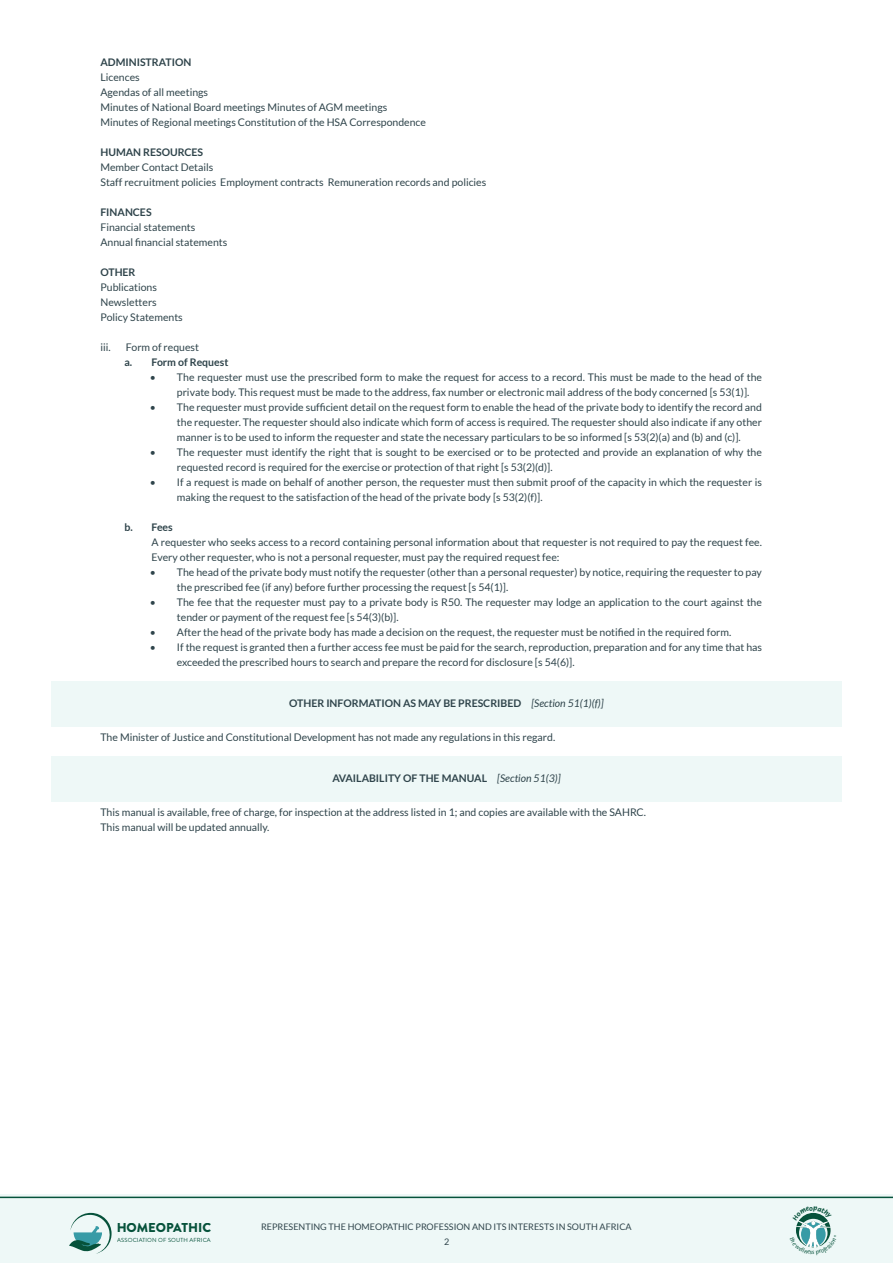
<style>
.page{position:relative;width:893px;height:1263px;background:#fff}
.page>*{position:absolute;margin:0;border:0;box-sizing:border-box;transform-origin:0 0}
.t1{font:900 13.05px "Brandon Grotesque";color:#06523b}
.t2{font:10.5px/15px "Lato";color:#2f444b}
.t3{font:700 10.5px "Lato";color:#2f444b}
.t4{font:9px/15.1px "Lato";color:#2f444b;text-align:center}
.t5{font:5.85px "Brandon Grotesque";letter-spacing:.02em;color:#06523b}
.t6{font:2.55px "Arial";color:#06523b}
.s1{font-weight:400;font-style:italic}
</style>
<div class="page">
<div style="left:0;top:1195px;width:893px;height:68px;background:#eef8f7"></div>
<hr style="left:0;top:1196px;width:893px;height:2px;background:#06523b">
<svg style="left:69px;top:1213px;width:43px;height:41px"></svg>
<div style="left:51px;top:681px;width:791px;height:45px;background:#eef8f7"></div>
<div style="left:51px;top:756px;width:791px;height:45px;background:#eef8f7"></div>
<svg style="left:796px;top:1212px;width:35px;height:36px"></svg>
<p class="t3" style="left:100px;top:56px;width:92px">ADMINISTRATION</p>
<p class="t2" style="left:100px;top:70px;width:327px">Licences<br>Agendas of all meetings<br>Minutes of National Board meetings Minutes of AGM meetings Minutes of Regional meetings Constitution of the HSA Correspondence</p>
<p class="t3" style="left:100px;top:146px;width:104px">HUMAN RESOURCES</p>
<p class="t2" style="left:100px;top:160px;width:387px">Member Contact Details<br>Staff recruitment policies Employment contracts Remuneration records and policies</p>
<p class="t3" style="left:100px;top:206px;width:53px">FINANCES</p>
<p class="t2" style="left:100px;top:220px;width:128px">Financial statements<br>Annual financial statements</p>
<p class="t3" style="left:100px;top:266px;width:37px">OTHER</p>
<p class="t2" style="left:100px;top:280px;width:84px">Publications<br>Newsletters<br>Policy Statements</p>
<p class="t2" style="left:100px;top:340px;width:12px">iii.</p>
<p class="t2" style="left:126px;top:340px;width:75px">Form of request</p>
<p class="t3" style="left:124px;top:356px;width:106px">a. Form of Request</p>
<p class="t2" style="left:177px;top:370px;width:587px;text-indent:-27px">• The requester must use the prescribed form to make the request for access to a record. This must be made to the head of the private body. This request must be made to the address, fax number or electronic mail address of the body concerned [s 53(1)].</p>
<p class="t2" style="left:177px;top:400px;width:586px;text-align:justify;text-indent:-27px">• The requester must provide sufficient detail on the request form to enable the head of the private body to identify the record and the requester. The requester should also indicate which form of access is required. The requester should also indicate if any other manner is to be used to inform the requester and state the necessary particulars to be so informed [s 53(2)(a) and (b) and (c)].</p>
<p class="t2" style="left:177px;top:445px;width:586px;text-indent:-27px">• The requester must identify the right that is sought to be exercised or to be protected and provide an explanation of why the requested record is required for the exercise or protection of that right [s 53(2)(d)].</p>
<p class="t2" style="left:177px;top:475px;width:587px;text-indent:-27px">• If a request is made on behalf of another person, the requester must then submit proof of the capacity in which the requester is making the request to the satisfaction of the head of the private body [s 53(2)(f)].</p>
<p class="t3" style="left:124px;top:521px;width:50px">b. Fees</p>
<p class="t2" style="left:151px;top:535px;width:612px">A requester who seeks access to a record containing personal information about that requester is not required to pay the request fee.<br>Every other requester, who is not a personal requester, must pay the required request fee:</p>
<p class="t2" style="left:177px;top:565px;width:586px;text-indent:-27px">• The head of the private body must notify the requester (other than a personal requester) by notice, requiring the requester to pay the prescribed fee (if any) before further processing the request [s 54(1)].</p>
<p class="t2" style="left:177px;top:595px;width:586px;text-indent:-27px">• The fee that the requester must pay to a private body is R50. The requester may lodge an application to the court against the tender or payment of the request fee [s 54(3)(b)].</p>
<p class="t2" style="left:150px;top:625px;width:583px">• After the head of the private body has made a decision on the request, the requester must be notified in the required form.</p>
<p class="t2" style="left:177px;top:640px;width:587px;text-indent:-27px">• If the request is granted then a further access fee must be paid for the search, reproduction, preparation and for any time that has exceeded the prescribed hours to search and prepare the record for disclosure [s 54(6)].</p>
<p class="t3" style="left:289px;top:697px;width:316px">OTHER INFORMATION AS MAY BE PRESCRIBED <span class="s1">[Section 51(1)(f)]</span></p>
<p class="t2" style="left:100px;top:730px;width:456px">The Minister of Justice and Constitutional Development has not made any regulations in this regard.</p>
<p class="t3" style="left:332px;top:772px;width:230px">AVAILABILITY OF THE MANUAL <span class="s1">[Section 51(3)]</span></p>
<p class="t2" style="left:100px;top:805px;width:547px">This manual is available, free of charge, for inspection at the address listed in 1; and copies are available with the SAHRC.<br>This manual will be updated annually.</p>
<p class="t1" style="left:117px;top:1218px;width:96px">HOMEOPATHIC</p>
<p class="t5" style="left:117px;top:1236px;width:95px">ASSOCIATION OF SOUTH AFRICA</p>
<p class="t4" style="left:261px;top:1219px;width:372px">REPRESENTING THE HOMEOPATHIC PROFESSION AND ITS INTERESTS IN SOUTH AFRICA<br>2</p>
<p class="t6" style="left:834px;top:1234px;width:3px">®</p>
</div>
